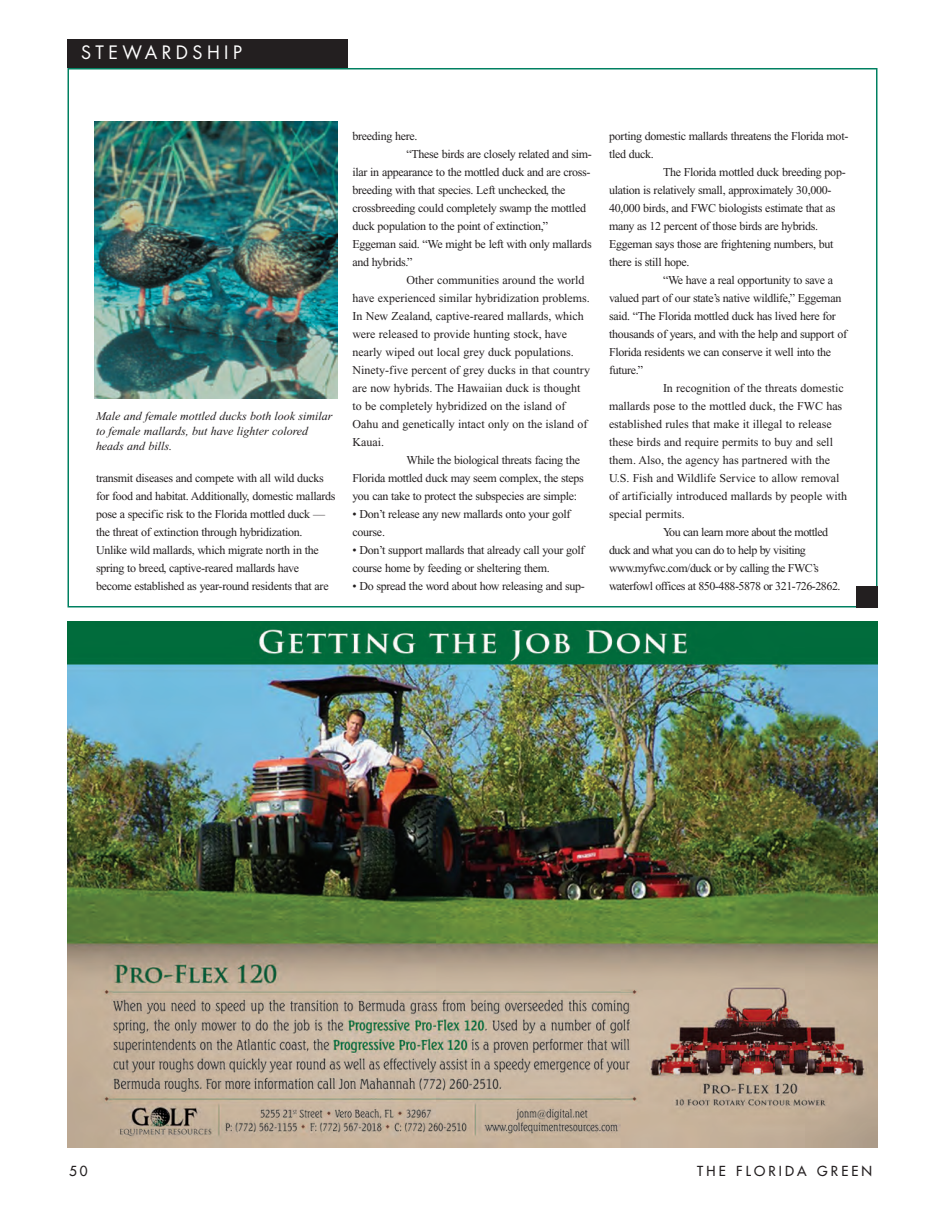
<style>
.page{position:relative;width:945px;height:1215px;background:#fff}
.page>*{position:absolute;margin:0;border:0;box-sizing:border-box;transform-origin:0 0}
.t1{font:18px "Futura";letter-spacing:.245em;color:#fff}
.t2{font:13.5px "Futura";letter-spacing:.23em;color:#231f20}
.t3{font:12px/18px "Times New Roman";letter-spacing:-.025em;color:#231f20}
.t4{font:12px "Times New Roman";color:#231f20}
.t5{font:italic 12px/15px "Times New Roman";color:#231f20}
</style>
<div class="page">
<div style="left:68px;top:39px;width:280px;height:29px;background:#231f20"></div>
<img style="left:68px;top:621px;width:809px;height:526px">
<img style="left:94px;top:122px;width:244px;height:276px">
<div style="left:856px;top:586px;width:22px;height:22px;background:#231f20"></div>
<h1 class="t1" style="left:81px;top:44px;width:163px">STEWARDSHIP</h1>
<p class="t5" style="left:96px;top:409px;width:238px">Male and female mottled ducks both look similar to female mallards, but have lighter colored heads and bills.</p>
<p class="t3" style="left:96px;top:470px;width:241px">transmit diseases and compete with all wild ducks for food and habitat. Additionally, domestic mallards pose a specific risk to the Florida mottled duck — the threat of extinction through hybridization.<br>Unlike wild mallards, which migrate north in the spring to breed, captive-reared mallards have become established as year-round residents that are</p>
<p class="t3" style="left:352px;top:128px;width:67px">breeding here.</p>
<p class="t3" style="left:406px;top:146px;width:187px">“These birds are closely related and sim-</p>
<p class="t3" style="left:352px;top:164px;width:240px">ilar in appearance to the mottled duck and are cross-</p>
<p class="t3" style="left:352px;top:182px;width:215px">breeding with that species. Left unchecked, the</p>
<p class="t3" style="left:352px;top:200px;width:235px">crossbreeding could completely swamp the mottled</p>
<p class="t3" style="left:352px;top:218px;width:197px">duck population to the point of extinction,”</p>
<p class="t3" style="left:352px;top:236px;width:241px">Eggeman said. “We might be left with only mallards</p>
<p class="t3" style="left:352px;top:254px;width:62px">and hybrids.”</p>
<p class="t4" style="left:406px;top:275px;width:180px">Other communities around the world</p>
<p class="t4" style="left:352px;top:293px;width:239px">have experienced similar hybridization problems.</p>
<p class="t4" style="left:352px;top:311px;width:233px">In New Zealand, captive-reared mallards, which</p>
<p class="t4" style="left:352px;top:329px;width:216px">were released to provide hunting stock, have</p>
<p class="t4" style="left:352px;top:347px;width:223px">nearly wiped out local grey duck populations.</p>
<p class="t4" style="left:352px;top:365px;width:239px">Ninety-five percent of grey ducks in that country</p>
<p class="t4" style="left:352px;top:383px;width:229px">are now hybrids. The Hawaiian duck is thought</p>
<p class="t4" style="left:352px;top:401px;width:215px">to be completely hybridized on the island of</p>
<p class="t4" style="left:352px;top:419px;width:237px">Oahu and genetically intact only on the island of</p>
<p class="t3" style="left:352px;top:434px;width:33px">Kauai.</p>
<p class="t3" style="left:406px;top:452px;width:175px">While the biological threats facing the</p>
<p class="t3" style="left:352px;top:470px;width:233px">Florida mottled duck may seem complex, the steps</p>
<p class="t3" style="left:352px;top:488px;width:226px">you can take to protect the subspecies are simple:</p>
<p class="t3" style="left:352px;top:506px;width:219px">• Don’t release any new mallards onto your golf course.</p>
<p class="t3" style="left:352px;top:542px;width:233px">• Don’t support mallards that already call your golf course home by feeding or sheltering them.</p>
<p class="t3" style="left:352px;top:578px;width:234px">• Do spread the word about how releasing and sup-</p>
<p class="t3" style="left:609px;top:128px;width:241px">porting domestic mallards threatens the Florida mot-</p>
<p class="t3" style="left:609px;top:146px;width:46px">tled duck.</p>
<p class="t3" style="left:663px;top:164px;width:184px">The Florida mottled duck breeding pop-</p>
<p class="t3" style="left:609px;top:182px;width:224px">ulation is relatively small, approximately 30,000-</p>
<p class="t3" style="left:609px;top:200px;width:228px">40,000 birds, and FWC biologists estimate that as</p>
<p class="t3" style="left:609px;top:218px;width:211px">many as 12 percent of those birds are hybrids.</p>
<p class="t3" style="left:609px;top:236px;width:226px">Eggeman says those are frightening numbers, but</p>
<p class="t3" style="left:609px;top:254px;width:82px">there is still hope.</p>
<p class="t3" style="left:663px;top:272px;width:172px">“We have a real opportunity to save a</p>
<p class="t3" style="left:609px;top:290px;width:234px">valued part of our state’s native wildlife,” Eggeman</p>
<p class="t3" style="left:609px;top:308px;width:228px">said. “The Florida mottled duck has lived here for</p>
<p class="t3" style="left:609px;top:326px;width:240px">thousands of years, and with the help and support of</p>
<p class="t3" style="left:609px;top:344px;width:224px">Florida residents we can conserve it well into the</p>
<p class="t3" style="left:609px;top:362px;width:36px">future.”</p>
<p class="t4" style="left:663px;top:383px;width:182px">In recognition of the threats domestic</p>
<p class="t4" style="left:609px;top:401px;width:235px">mallards pose to the mottled duck, the FWC has</p>
<p class="t4" style="left:609px;top:419px;width:224px">established rules that make it illegal to release</p>
<p class="t4" style="left:609px;top:437px;width:226px">these birds and require permits to buy and sell</p>
<p class="t4" style="left:609px;top:455px;width:223px">them. Also, the agency has partnered with the</p>
<p class="t4" style="left:609px;top:473px;width:232px">U.S. Fish and Wildlife Service to allow removal</p>
<p class="t4" style="left:609px;top:491px;width:240px">of artificially introduced mallards by people with</p>
<p class="t4" style="left:609px;top:509px;width:77px">special permits.</p>
<p class="t3" style="left:663px;top:524px;width:167px">You can learn more about the mottled</p>
<p class="t3" style="left:609px;top:542px;width:198px">duck and what you can do to help by visiting</p>
<p class="t3" style="left:609px;top:560px;width:211px">www.myfwc.com/duck or by calling the FWC’s</p>
<p class="t3" style="left:609px;top:578px;width:233px">waterfowl offices at 850-488-5878 or 321-726-2862.</p>
<p class="t2" style="left:69px;top:1164px;width:20px">50</p>
<p class="t2" style="left:697px;top:1164px;width:177px">THE FLORIDA GREEN</p>
</div>
